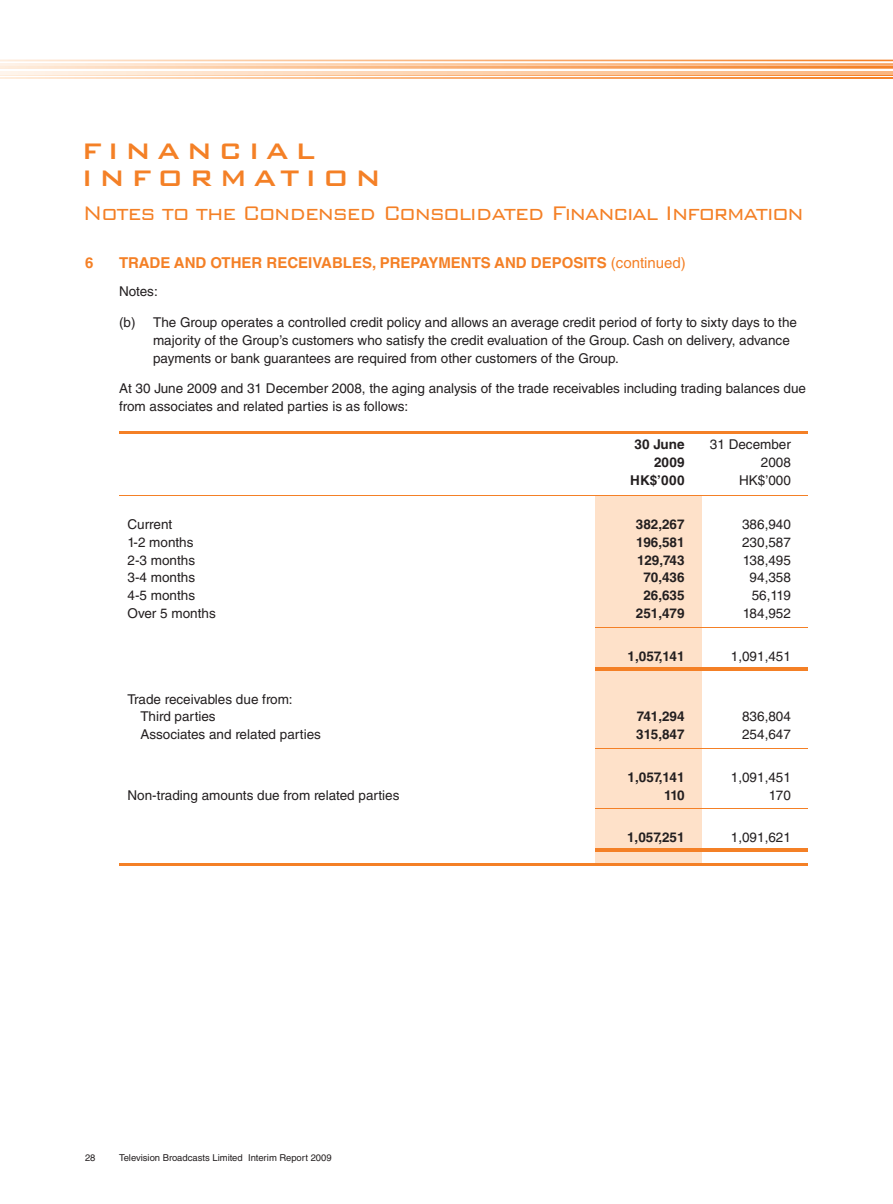
<style>
.page{position:relative;width:893px;height:1204px;background:#fff}
.page>*{position:absolute;margin:0;border:0;box-sizing:border-box;transform-origin:0 0}
.t1{font:500 30px/27px "Bank Gothic BT";letter-spacing:.2em;color:#f48026}
.t2{font:300 26.25px "Bank Gothic BT";letter-spacing:-.05em;color:#f48026;scale:.9 1}
.t3{font:700 15px "Helvetica LT Std";color:#f48026}
.t4{font:13.5px/18px "Helvetica LT Std";color:#231f20}
.t5{font:700 13.5px "Helvetica LT Std";color:#231f20}
.t6{font:9.45px "Helvetica LT Std";color:#231f20}
.s1{font-weight:400}
</style>
<div class="page">
<img style="left:0;top:61px;width:893px;height:17px">
<img style="left:0;top:59px;width:893px;height:2px">
<img style="left:0;top:66px;width:893px;height:3px">
<img style="left:0;top:74px;width:893px;height:1px">
<img style="left:0;top:78px;width:893px;height:1px">
<img style="left:0;top:63px;width:893px;height:3px">
<img style="left:0;top:72px;width:893px;height:2px">
<hr style="left:119px;top:431px;width:689px;height:3px;background:#f48026">
<div style="left:595px;top:495px;width:107px;height:368px;background:#fee1c9"></div>
<hr style="left:119px;top:495px;width:689px;height:1px;background:#f48026">
<hr style="left:595px;top:626px;width:213px;height:1px;background:#f48026">
<hr style="left:595px;top:667px;width:213px;height:3px;background:#f48026">
<hr style="left:595px;top:747px;width:213px;height:1px;background:#f48026">
<hr style="left:595px;top:808px;width:213px;height:1px;background:#f48026">
<hr style="left:595px;top:848px;width:213px;height:3px;background:#f48026">
<hr style="left:119px;top:862px;width:689px;height:3px;background:#f48026">
<h1 class="t1" style="left:81px;top:137px;width:301px">FINANCIAL<br>INFORMATION</h1>
<h2 class="t2" style="left:83px;top:199px;width:802px">Notes to the Condensed Consolidated Financial Information</h2>
<p class="t3" style="left:85px;top:257px;width:10px">6</p>
<p class="t3" style="left:119px;top:257px;width:568px">TRADE AND OTHER RECEIVABLES, PREPAYMENTS AND DEPOSITS <span class="s1">(continued)</span></p>
<p class="t4" style="left:119px;top:283px;width:40px">Notes:</p>
<p class="t4" style="left:153px;top:314px;width:645px;text-indent:-34px">(b) The Group operates a controlled credit policy and allows an average credit period of forty to sixty days to the majority of the Group’s customers who satisfy the credit evaluation of the Group. Cash on delivery, advance payments or bank guarantees are required from other customers of the Group.</p>
<p class="t4" style="left:119px;top:381px;width:688px">At 30 June 2009 and 31 December 2008, the aging analysis of the trade receivables including trading balances due from associates and related parties is as follows:</p>
<p class="t5" style="left:635px;top:439px;width:52px">30 June</p>
<p class="t4" style="left:710px;top:437px;width:83px">31 December</p>
<p class="t5" style="left:654px;top:457px;width:32px">2009</p>
<p class="t4" style="left:761px;top:455px;width:32px">2008</p>
<p class="t5" style="left:630px;top:475px;width:56px">HK$’000</p>
<p class="t4" style="left:739px;top:472px;width:53px">HK$’000</p>
<p class="t4" style="left:128px;top:517px;width:46px">Current</p>
<p class="t5" style="left:636px;top:519px;width:50px">382,267</p>
<p class="t4" style="left:742px;top:517px;width:50px">386,940</p>
<p class="t4" style="left:128px;top:534px;width:67px">1-2 months</p>
<p class="t5" style="left:636px;top:537px;width:50px">196,581</p>
<p class="t4" style="left:742px;top:534px;width:50px">230,587</p>
<p class="t4" style="left:128px;top:552px;width:69px">2-3 months</p>
<p class="t5" style="left:637px;top:554px;width:49px">129,743</p>
<p class="t4" style="left:743px;top:552px;width:50px">138,495</p>
<p class="t4" style="left:128px;top:570px;width:69px">3-4 months</p>
<p class="t5" style="left:643px;top:572px;width:43px">70,436</p>
<p class="t4" style="left:750px;top:570px;width:43px">94,358</p>
<p class="t4" style="left:128px;top:588px;width:69px">4-5 months</p>
<p class="t5" style="left:643px;top:590px;width:43px">26,635</p>
<p class="t4" style="left:752px;top:588px;width:41px">56,119</p>
<p class="t4" style="left:128px;top:605px;width:90px">Over 5 months</p>
<p class="t5" style="left:636px;top:608px;width:50px">251,479</p>
<p class="t4" style="left:743px;top:605px;width:50px">184,952</p>
<p class="t5" style="left:628px;top:650px;width:59px">1,057,141</p>
<p class="t4" style="left:731px;top:648px;width:62px">1,091,451</p>
<p class="t4" style="left:140px;top:691px;width:154px;text-indent:-13px">Trade receivables due from:<br>Third parties</p>
<p class="t5" style="left:637px;top:711px;width:49px">741,294</p>
<p class="t4" style="left:742px;top:709px;width:50px">836,804</p>
<p class="t4" style="left:140px;top:726px;width:182px">Associates and related parties</p>
<p class="t5" style="left:636px;top:729px;width:50px">315,847</p>
<p class="t4" style="left:742px;top:726px;width:50px">254,647</p>
<p class="t5" style="left:628px;top:771px;width:59px">1,057,141</p>
<p class="t4" style="left:731px;top:769px;width:62px">1,091,451</p>
<p class="t4" style="left:128px;top:787px;width:273px">Non-trading amounts due from related parties</p>
<p class="t5" style="left:664px;top:789px;width:22px">110</p>
<p class="t4" style="left:769px;top:787px;width:23px">170</p>
<p class="t5" style="left:627px;top:832px;width:59px">1,057,251</p>
<p class="t4" style="left:731px;top:830px;width:62px">1,091,621</p>
<p class="t6" style="left:85px;top:1154px;width:12px">28</p>
<p class="t6" style="left:119px;top:1154px;width:214px">Television Broadcasts Limited Interim Report 2009</p>
</div>
